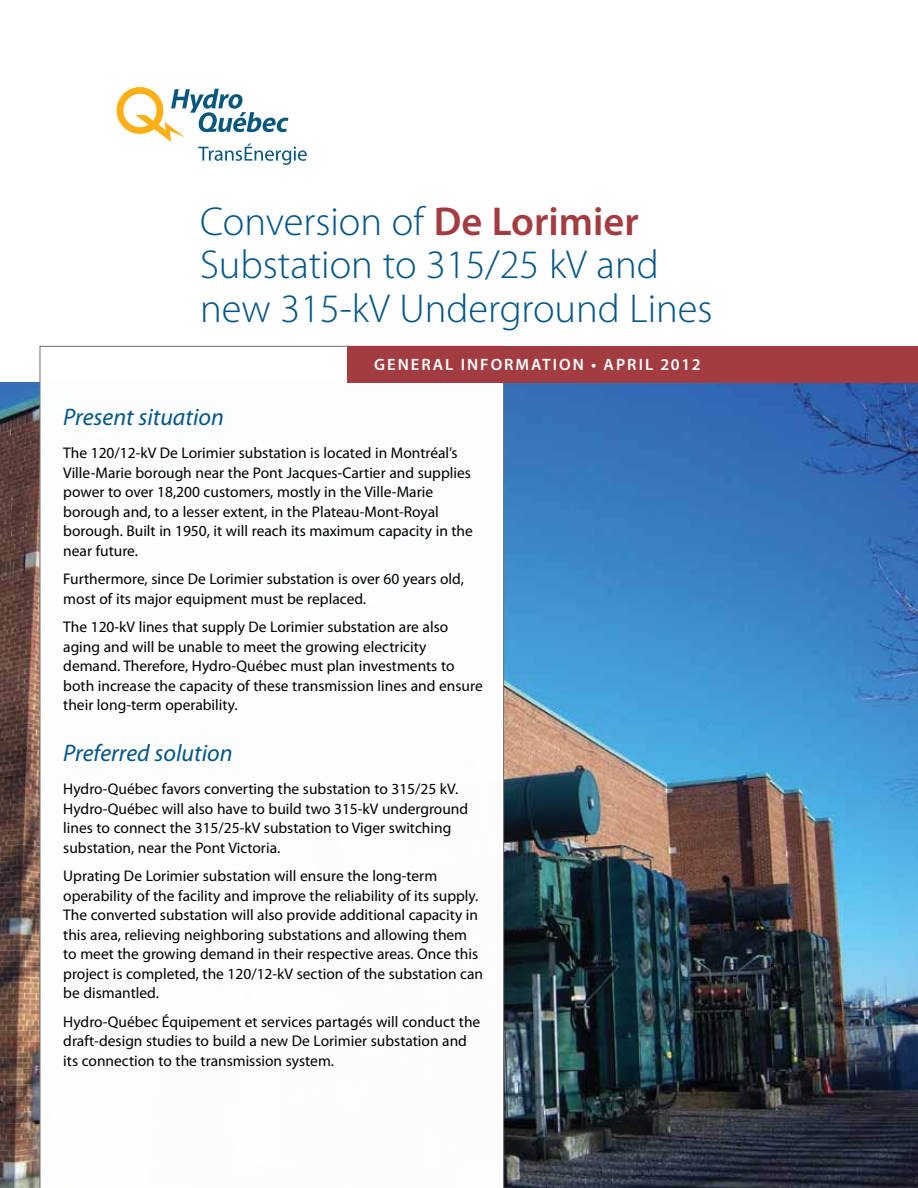
<style>
.page{position:relative;width:918px;height:1188px;background:#fff}
.page>*{position:absolute;margin:0;border:0;box-sizing:border-box;transform-origin:0 0}
.t1{font:300 40.5px/43.5px "Myriad Pro";color:#035686}
.t2{font:italic 24px "Myriad Pro";color:#035686}
.t3{font:600 16.5px "Myriad Pro";letter-spacing:.12em;color:#fff}
.t4{font:15.45px/19.5px "Myriad Pro";color:#000}
.s1{font-weight:600;color:#a33c40}
</style>
<div class="page">
<img style="left:0;top:382px;width:918px;height:806px">
<svg style="left:117px;top:87px;width:190px;height:78px"></svg>
<svg style="left:40px;top:346px;width:464px;height:842px"></svg>
<div style="left:347px;top:346px;width:571px;height:36px;background:#a33c40"></div>
<h1 class="t1" style="left:200px;top:200px;width:514px">Conversion of <span class="s1">De Lorimier<br></span>Substation to 315/25 kV and new 315-kV Underground Lines</h1>
<p class="t3" style="left:374px;top:355px;width:328px">GENERAL INFORMATION • APRIL 2012</p>
<h2 class="t2" style="left:63px;top:405px;width:162px">Present situation</h2>
<p class="t4" style="left:63px;top:444px;width:411px">The 120/12-kV De Lorimier substation is located in Montréal’s Ville-Marie borough near the Pont Jacques-Cartier and supplies power to over 18,200 customers, mostly in the Ville-Marie borough and, to a lesser extent, in the Plateau-Mont-Royal borough. Built in 1950, it will reach its maximum capacity in the near future.</p>
<p class="t4" style="left:63px;top:570px;width:402px">Furthermore, since De Lorimier substation is over 60 years old, most of its major equipment must be replaced.</p>
<p class="t4" style="left:63px;top:618px;width:421px">The 120-kV lines that supply De Lorimier substation are also aging and will be unable to meet the growing electricity demand. Therefore, Hydro-Québec must plan investments to both increase the capacity of these transmission lines and ensure their long-term operability.</p>
<h2 class="t2" style="left:63px;top:741px;width:171px">Preferred solution</h2>
<p class="t4" style="left:63px;top:780px;width:406px">Hydro-Québec favors converting the substation to 315/25 kV.<br>Hydro-Québec will also have to build two 315-kV underground lines to connect the 315/25-kV substation to Viger switching substation, near the Pont Victoria.</p>
<p class="t4" style="left:63px;top:867px;width:421px">Uprating De Lorimier substation will ensure the long-term operability of the facility and improve the reliability of its supply.<br>The converted substation will also provide additional capacity in this area, relieving neighboring substations and allowing them to meet the growing demand in their respective areas. Once this project is completed, the 120/12-kV section of the substation can be dismantled.</p>
<p class="t4" style="left:63px;top:1012px;width:419px">Hydro-Québec Équipement et services partagés will conduct the draft-design studies to build a new De Lorimier substation and its connection to the transmission system.</p>
</div>
